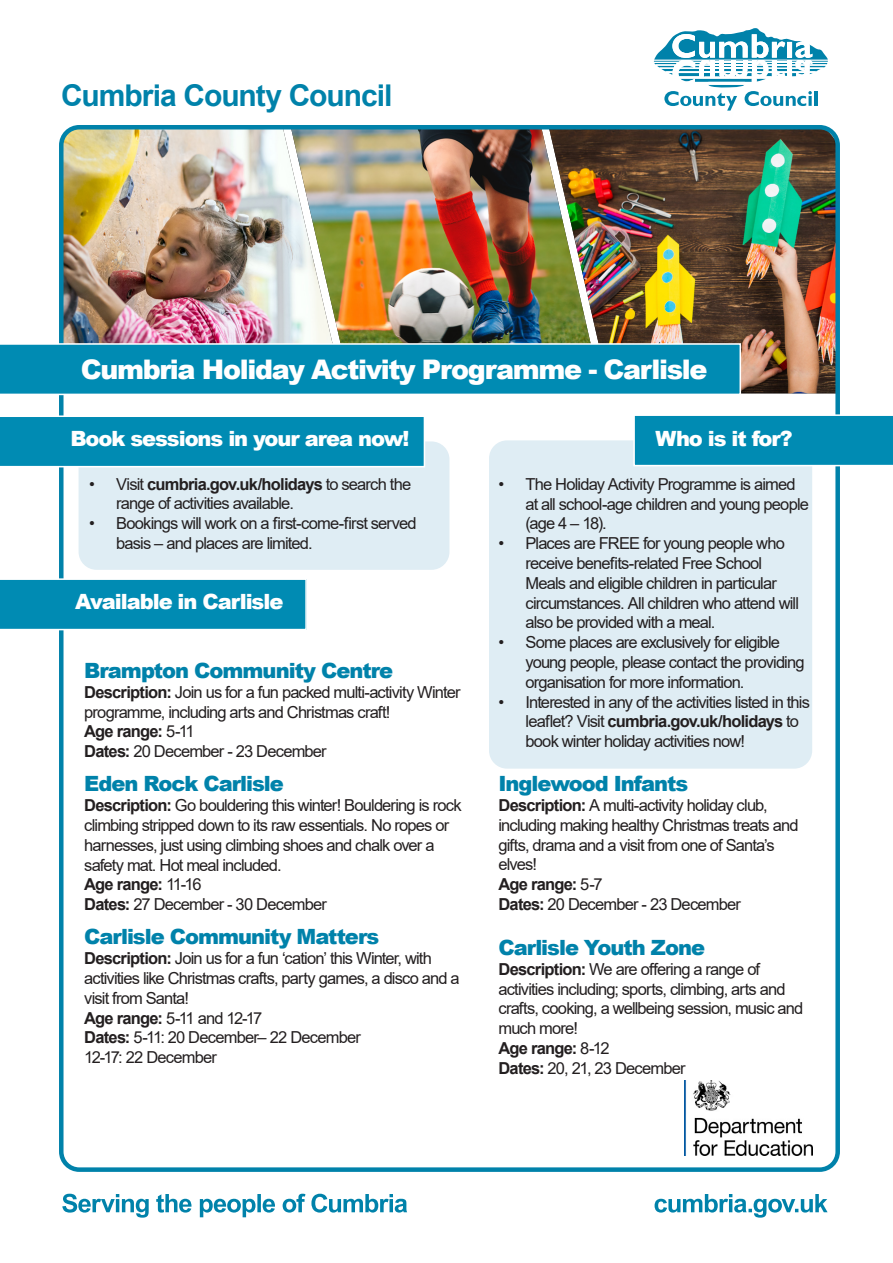
<style>
.page{position:relative;width:893px;height:1263px;background:#fff}
.page>*{position:absolute;margin:0;border:0;box-sizing:border-box;transform-origin:0 0}
.t1{font:700 30px "Arial";letter-spacing:-.035em;color:#0082aa}
.t2{font:900 27px "Arial";letter-spacing:-.05em;color:#fff}
.Sub_heading{font:900 21px "Arial";letter-spacing:-.045em;color:#0082aa}
.t3{font:900 21px "Arial";letter-spacing:-.05em;color:#fff}
.Sub_heading-2{font:16.5px/19.8px "Arial";letter-spacing:-.05em;color:#231f20}
.Sub_heading-3{font:700 16.5px "Arial";letter-spacing:-.045em;color:#231f20}
.s1{font-weight:700}
.s2{font-weight:400}
</style>
<div class="page">
<div style="left:489px;top:440px;width:323px;height:329px;background:#dfedf4;border-radius:18px"></div>
<svg style="left:62px;top:1194px;width:345px;height:24px"></svg>
<svg style="left:655px;top:1194px;width:173px;height:24px"></svg>
<img style="left:64px;top:130px;width:226px;height:213px">
<img style="left:290px;top:130px;width:258px;height:213px">
<img style="left:548px;top:130px;width:287px;height:263px">
<svg style="left:64px;top:130px;width:14px;height:9px"></svg>
<svg style="left:654px;top:28px;width:181px;height:113px"></svg>
<div style="left:59px;top:125px;width:781px;height:1047px;border:4px solid #0082aa;border-radius:18px"></div>
<svg style="left:0;top:343px;width:741px;height:52px;background:#0e91b7"></svg>
<div style="left:79px;top:441px;width:370px;height:129px;background:#dfedf4;border-radius:18px"></div>
<svg style="left:0;top:415px;width:425px;height:52px;background:#0f91b7"></svg>
<svg style="left:633px;top:414px;width:260px;height:52px;background:#1092b8"></svg>
<svg style="left:0;top:578px;width:307px;height:52px;background:#1092b7"></svg>
<img style="left:685px;top:1080px;width:127px;height:75px">
<p class="t1" style="left:61px;top:74px;width:333px">Cumbria County Council</p>
<p class="t2" style="left:81px;top:350px;width:628px">Cumbria Holiday Activity Programme - Carlisle</p>
<p class="t3" style="left:70px;top:423px;width:341px">Book sessions in your area now!</p>
<p class="Sub_heading-2" style="left:116px;top:474px;width:296px;text-indent:-27px">• Visit <span class="s1">cumbria.gov.uk/holidays</span> to search the range of activities available.</p>
<p class="Sub_heading-2" style="left:116px;top:513px;width:302px;text-indent:-27px">• Bookings will work on a first-come-first served basis – and places are limited.</p>
<p class="t3" style="left:75px;top:586px;width:210px">Available in Carlisle</p>
<p class="Sub_heading" style="left:84px;top:655px;width:310px">Brampton Community Centre</p>
<p class="Sub_heading-2" style="left:84px;top:682px;width:378px"><span class="s1">Description:</span> Join us for a fun packed multi-activity Winter programme, including arts and Christmas craft!</p>
<p class="Sub_heading-3" style="left:84px;top:720px;width:112px">Age range: <span class="s2">5-11</span></p>
<p class="Sub_heading-2" style="left:84px;top:741px;width:244px"><span class="s1">Dates:</span> 20 December - 23 December</p>
<p class="Sub_heading" style="left:84px;top:769px;width:201px">Eden Rock Carlisle</p>
<p class="Sub_heading-2" style="left:84px;top:795px;width:379px"><span class="s1">Description:</span> Go bouldering this winter! Bouldering is rock climbing stripped down to its raw essentials. No ropes or harnesses, just using climbing shoes and chalk over a safety mat. Hot meal included.</p>
<p class="Sub_heading-3" style="left:84px;top:873px;width:119px">Age range: <span class="s2">11-16</span></p>
<p class="Sub_heading-2" style="left:84px;top:894px;width:244px"><span class="s1">Dates:</span> 27 December - 30 December</p>
<p class="Sub_heading" style="left:84px;top:922px;width:297px">Carlisle Community Matters</p>
<p class="Sub_heading-2" style="left:84px;top:948px;width:377px"><span class="s1">Description:</span> Join us for a fun ‘cation’ this Winter, with activities like Christmas crafts, party games, a disco and a visit from Santa!</p>
<p class="Sub_heading-2" style="left:84px;top:1008px;width:180px"><span class="s1">Age range:</span> 5-11 and 12-17</p>
<p class="Sub_heading-2" style="left:84px;top:1027px;width:278px"><span class="s1">Dates:</span> 5-11: 20 December– 22 December</p>
<p class="Sub_heading-2" style="left:84px;top:1047px;width:134px">12-17: 22 December</p>
<p class="t3" style="left:655px;top:423px;width:139px">Who is it for?</p>
<p class="Sub_heading-2" style="left:525px;top:474px;width:285px;text-indent:-27px">• The Holiday Activity Programme is aimed at all school-age children and young people (age 4 – 18).</p>
<p class="Sub_heading-2" style="left:525px;top:533px;width:275px;text-indent:-27px">• Places are FREE for young people who receive benefits-related Free School Meals and eligible children in particular circumstances. All children who attend will also be provided with a meal.</p>
<p class="Sub_heading-2" style="left:525px;top:632px;width:281px;text-indent:-27px">• Some places are exclusively for eligible young people, please contact the providing organisation for more information.</p>
<p class="Sub_heading-2" style="left:525px;top:692px;width:286px;text-indent:-27px">• Interested in any of the activities listed in this leaflet? Visit <span class="s1">cumbria.gov.uk/holidays</span> to book winter holiday activities now!</p>
<p class="Sub_heading" style="left:498px;top:768px;width:191px">Inglewood Infants</p>
<p class="Sub_heading-2" style="left:498px;top:795px;width:302px"><span class="s1">Description:</span> A multi-activity holiday club, including making healthy Christmas treats and gifts, drama and a visit from one of Santa’s elves!</p>
<p class="Sub_heading-3" style="left:498px;top:873px;width:106px">Age range: <span class="s2">5-7</span></p>
<p class="Sub_heading-2" style="left:498px;top:894px;width:244px"><span class="s1">Dates:</span> 20 December - 23 December</p>
<p class="Sub_heading" style="left:498px;top:932px;width:208px">Carlisle Youth Zone</p>
<p class="Sub_heading-2" style="left:498px;top:959px;width:306px"><span class="s1">Description:</span> We are offering a range of activities including; sports, climbing, arts and crafts, cooking, a wellbeing session, music and much more!</p>
<p class="Sub_heading-3" style="left:498px;top:1036px;width:113px">Age range: <span class="s2">8-12</span></p>
<p class="Sub_heading-2" style="left:498px;top:1058px;width:189px"><span class="s1">Dates:</span> 20, 21, 23 December</p>
</div>
